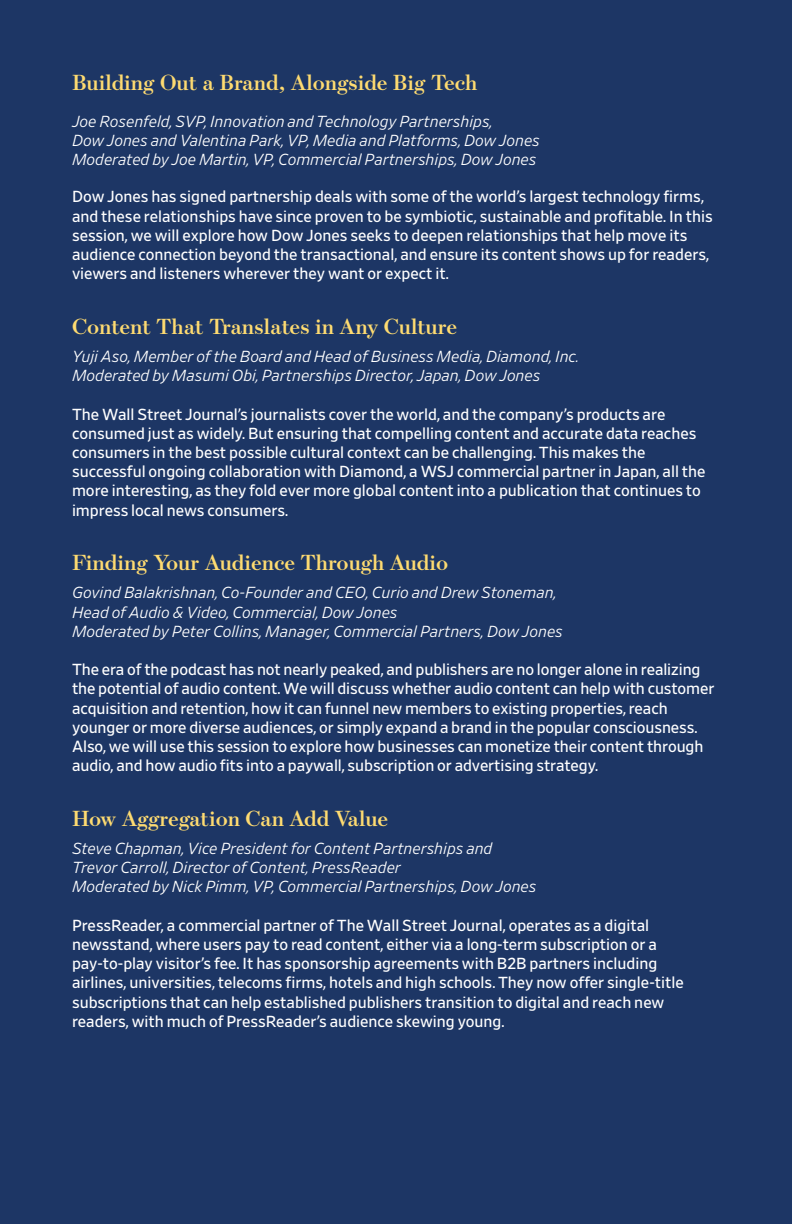
<style>
.page{position:relative;width:792px;height:1224px;background:#1d3665}
.page>*{position:absolute;margin:0;border:0;box-sizing:border-box;transform-origin:0 0}
.t1{font:600 22px "Escrow";color:#fedb71}
.t2{font:16px/19.2px "Retina";color:#fff}
.t3{font:italic 300 16px/19.2px "Retina";color:#fff}
</style>
<div class="page">
<h1 class="t1" style="left:72px;top:68px;width:407px">Building Out a Brand, Alongside Big Tech</h1>
<p class="t3" style="left:72px;top:111px;width:469px">Joe Rosenfeld, SVP, Innovation and Technology Partnerships,<br>Dow Jones and Valentina Park, VP, Media and Platforms, Dow Jones<br>Moderated by Joe Martin, VP, Commercial Partnerships, Dow Jones</p>
<p class="t2" style="left:72px;top:187px;width:642px">Dow Jones has signed partnership deals with some of the world’s largest technology firms, and these relationships have since proven to be symbiotic, sustainable and profitable. In this session, we will explore how Dow Jones seeks to deepen relationships that help move its audience connection beyond the transactional, and ensure its content shows up for readers, viewers and listeners wherever they want or expect it.</p>
<h1 class="t1" style="left:72px;top:313px;width:387px">Content That Translates in Any Culture</h1>
<p class="t3" style="left:72px;top:346px;width:508px">Yuji Aso, Member of the Board and Head of Business Media, Diamond, Inc.<br>Moderated by Masumi Obi, Partnerships Director, Japan, Dow Jones</p>
<p class="t2" style="left:72px;top:404px;width:635px">The Wall Street Journal’s journalists cover the world, and the company’s products are consumed just as widely. But ensuring that compelling content and accurate data reaches consumers in the best possible cultural context can be challenging. This makes the successful ongoing collaboration with Diamond, a WSJ commercial partner in Japan, all the more interesting, as they fold ever more global content into a publication that continues to impress local news consumers.</p>
<h1 class="t1" style="left:72px;top:549px;width:378px">Finding Your Audience Through Audio</h1>
<p class="t3" style="left:72px;top:583px;width:492px">Govind Balakrishnan, Co-Founder and CEO, Curio and Drew Stoneman,<br>Head of Audio &amp; Video, Commercial, Dow Jones<br>Moderated by Peter Collins, Manager, Commercial Partners, Dow Jones</p>
<p class="t2" style="left:72px;top:660px;width:644px">The era of the podcast has not nearly peaked, and publishers are no longer alone in realizing the potential of audio content. We will discuss whether audio content can help with customer acquisition and retention, how it can funnel new members to existing properties, reach younger or more diverse audiences, or simply expand a brand in the popular consciousness.<br>Also, we will use this session to explore how businesses can monetize their content through audio, and how audio fits into a paywall, subscription or advertising strategy.</p>
<h1 class="t1" style="left:72px;top:805px;width:318px">How Aggregation Can Add Value</h1>
<p class="t3" style="left:72px;top:838px;width:466px">Steve Chapman, Vice President for Content Partnerships and<br>Trevor Carroll, Director of Content, PressReader<br>Moderated by Nick Pimm, VP, Commercial Partnerships, Dow Jones</p>
<p class="t2" style="left:72px;top:915px;width:613px">PressReader, a commercial partner of The Wall Street Journal, operates as a digital newsstand, where users pay to read content, either via a long-term subscription or a pay-to-play visitor’s fee. It has sponsorship agreements with B2B partners including airlines, universities, telecoms firms, hotels and high schools. They now offer single-title subscriptions that can help established publishers transition to digital and reach new readers, with much of PressReader’s audience skewing young.</p>
</div>
